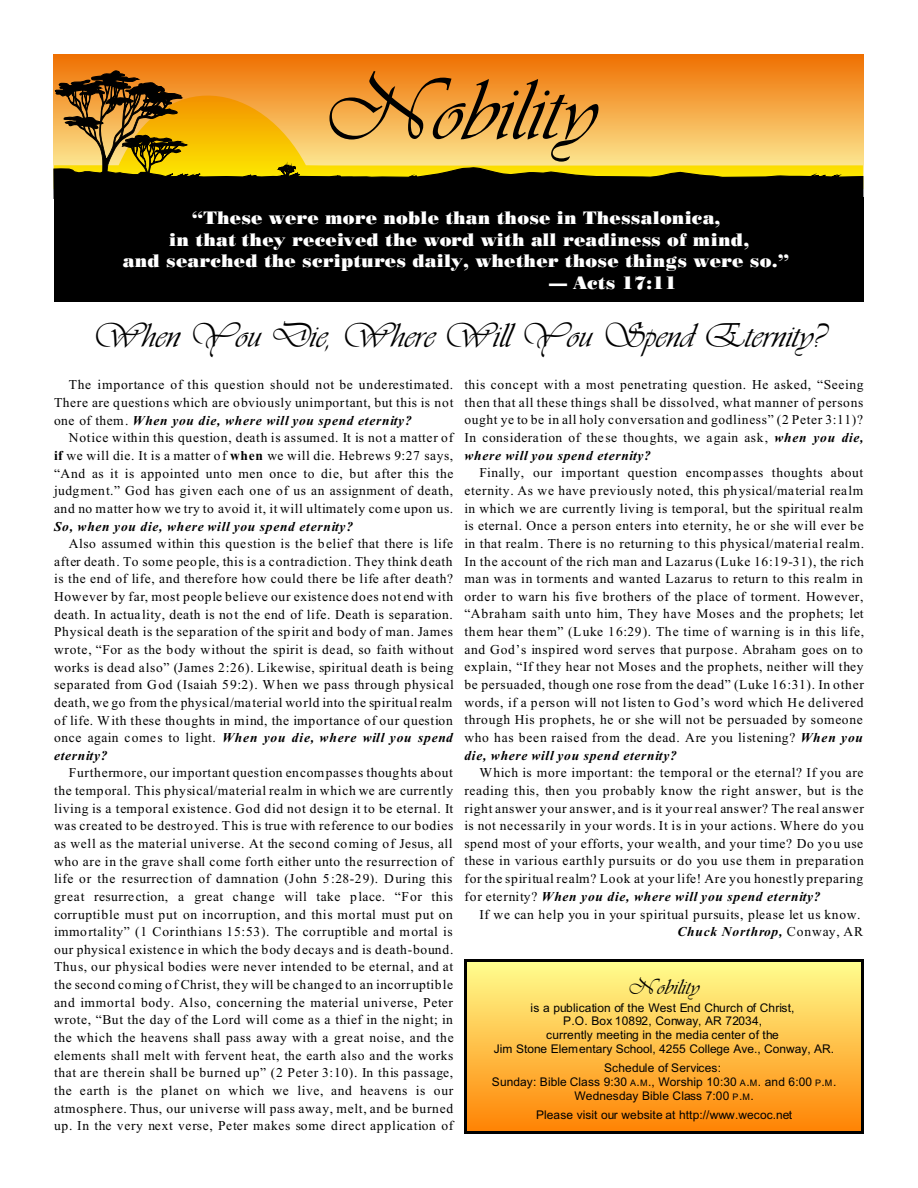
<style>
.page{position:relative;width:918px;height:1188px;background:#fff}
.page>*{position:absolute;margin:0;border:0;box-sizing:border-box;transform-origin:0 0}
.t1{font:italic 89.85px "Vivaldi";color:#000}
.t2{font:italic 36px "Vivaldi";color:#000}
.t3{font:italic 22.35px "Vivaldi";letter-spacing:.01em;color:#000}
.t4{font:18px/21.6px "Poster Bodoni BT";letter-spacing:.01em;color:#fff;text-align:center}
.t5{font:13.5px/17.7px "Times New Roman";letter-spacing:.045em;color:#000;text-align:justify}
.t6{font:italic 700 13.5px "Times New Roman";letter-spacing:.055em;color:#000}
.t7{font:12px/13.8px "Arial";letter-spacing:.01em;color:#000;text-align:center}
.s1{font-weight:700;font-style:italic}
.s2{font-weight:700}
.s3{font-size:9px}
</style>
<div class="page">
<div style="left:464px;top:959px;width:400px;height:175px;background:linear-gradient(to bottom,#ffff91,#ff8101)"></div>
<hr style="left:464px;top:959px;width:3px;height:175px;background:#000">
<hr style="left:861px;top:959px;width:3px;height:175px;background:#000">
<hr style="left:464px;top:959px;width:400px;height:3px;background:#000">
<hr style="left:464px;top:1131px;width:400px;height:3px;background:#000">
<div style="left:54px;top:198px;width:810px;height:104px;background:#000"></div>
<div style="left:54px;top:54px;width:809px;height:135px;background:#f0770a"></div>
<hr style="left:54px;top:68px;width:809px;height:3px;background:#f17f14">
<svg style="left:54px;top:71px;width:809px;height:127px;background:#bd8c32"></svg>
<h1 class="t1" style="left:323px;top:58px;width:273px">Nobility</h1>
<h3 class="t4" style="left:123px;top:208px;width:668px">“These were more noble than those in Thessalonica,<br>in that they received the word with all readiness of mind,<br>and searched the scriptures daily, whether those things were so.”</h3>
<h3 class="t4" style="left:549px;top:273px;width:129px">— Acts 17:11</h3>
<h2 class="t2" style="left:92px;top:315px;width:735px">When You Die, Where Will You Spend Eternity?</h2>
<p class="t5" style="left:54px;top:377px;width:401px;text-indent:15px">The importance of this question should not be underestimated.<br>There are questions which are obviously unimportant, but this is not one of them. <span class="s1">When you die, where will you spend eternity?</span></p>
<p class="t5" style="left:54px;top:430px;width:401px;text-indent:15px">Notice within this question, death is assumed. It is not a matter of <span class="s2">if</span> we will die. It is a matter of <span class="s2">when</span> we will die. Hebrews 9:27 says, “And as it is appointed unto men once to die, but after this the judgment.” God has given each one of us an assignment of death, and no matter how we try to avoid it, it will ultimately come upon us.</p>
<p class="t6" style="left:54px;top:522px;width:301px">So, when you die, where will you spend eternity?</p>
<p class="t5" style="left:54px;top:536px;width:401px;text-indent:15px">Also assumed within this question is the belief that there is life after death. To some people, this is a contradiction. They think death is the end of life, and therefore how could there be life after death?<br>However by far, most people believe our existence does not end with death. In actuality, death is not the end of life. Death is separation.<br>Physical death is the separation of the spirit and body of man. James wrote, “For as the body without the spirit is dead, so faith without works is dead also” (James 2:26). Likewise, spiritual death is being separated from God (Isaiah 59:2). When we pass through physical death, we go from the physical/material world into the spiritual realm of life. With these thoughts in mind, the importance of our question once again comes to light. <span class="s1">When you die, where will you spend eternity?</span></p>
<p class="t5" style="left:54px;top:765px;width:401px;text-indent:15px">Furthermore, our important question encompasses thoughts about the temporal. This physical/material realm in which we are currently living is a temporal existence. God did not design it to be eternal. It was created to be destroyed. This is true with reference to our bodies as well as the material universe. At the second coming of Jesus, all who are in the grave shall come forth either unto the resurrection of life or the resurrection of damnation (John 5:28-29). During this great resurrection, a great change will take place. “For this corruptible must put on incorruption, and this mortal must put on immortality” (1 Corinthians 15:53). The corruptible and mortal is our physical existence in which the body decays and is death-bound.<br>Thus, our physical bodies were never intended to be eternal, and at the second coming of Christ, they will be changed to an incorruptible and immortal body. Also, concerning the material universe, Peter wrote, “But the day of the Lord will come as a thief in the night; in the which the heavens shall pass away with a great noise, and the elements shall melt with fervent heat, the earth also and the works that are therein shall be burned up” (2 Peter 3:10). In this passage, the earth is the planet on which we live, and heavens is our atmosphere. Thus, our universe will pass away, melt, and be burned up. In the very next verse, Peter makes some direct application of</p>
<p class="t5" style="left:464px;top:377px;width:401px">this concept with a most penetrating question. He asked, “Seeing then that all these things shall be dissolved, what manner of persons ought ye to be in all holy conversation and godliness” (2 Peter 3:11)?<br>In consideration of these thoughts, we again ask, <span class="s1">when you die, where will you spend eternity?</span></p>
<p class="t5" style="left:464px;top:465px;width:401px;text-indent:15px">Finally, our important question encompasses thoughts about eternity. As we have previously noted, this physical/material realm in which we are currently living is temporal, but the spiritual realm is eternal. Once a person enters into eternity, he or she will ever be in that realm. There is no returning to this physical/material realm.<br>In the account of the rich man and Lazarus (Luke 16:19-31), the rich man was in torments and wanted Lazarus to return to this realm in order to warn his five brothers of the place of torment. However, “Abraham saith unto him, They have Moses and the prophets; let them hear them” (Luke 16:29). The time of warning is in this life, and God’s inspired word serves that purpose. Abraham goes on to explain, “If they hear not Moses and the prophets, neither will they be persuaded, though one rose from the dead” (Luke 16:31). In other words, if a person will not listen to God’s word which He delivered through His prophets, he or she will not be persuaded by someone who has been raised from the dead. Are you listening? <span class="s1">When you die, where will you spend eternity?</span></p>
<p class="t5" style="left:464px;top:765px;width:401px;text-indent:15px">Which is more important: the temporal or the eternal? If you are reading this, then you probably know the right answer, but is the right answer your answer, and is it your real answer? The real answer is not necessarily in your words. It is in your actions. Where do you spend most of your efforts, your wealth, and your time? Do you use these in various earthly pursuits or do you use them in preparation for the spiritual realm? Look at your life! Are you honestly preparing for eternity? <span class="s1">When you die, where will you spend eternity?</span></p>
<p class="t5" style="left:479px;top:906px;width:385px;text-align:right">If we can help you in your spiritual pursuits, please let us know.<br><span class="s1">Chuck Northrop,</span> Conway, AR</p>
<h3 class="t3" style="left:628px;top:973px;width:73px">Nobility</h3>
<p class="t7" style="left:494px;top:1002px;width:342px">is a publication of the West End Church of Christ,<br>P.O. Box 10892, Conway, AR 72034,<br>currently meeting in the media center of the<br>Jim Stone Elementary School, 4255 College Ave., Conway, AR.</p>
<p class="t7" style="left:492px;top:1062px;width:346px">Schedule of Services:<br>Sunday: Bible Class 9:30 <span class="s3">A</span>.<span class="s3">M</span>., Worship 10:30 <span class="s3">A</span>.<span class="s3">M</span>. and 6:00 <span class="s3">P</span>.<span class="s3">M</span>.<br>Wednesday Bible Class 7:00 <span class="s3">P</span>.<span class="s3">M</span>.</p>
<p class="t7" style="left:536px;top:1109px;width:258px">Please visit our website at http://www.wecoc.net</p>
</div>
